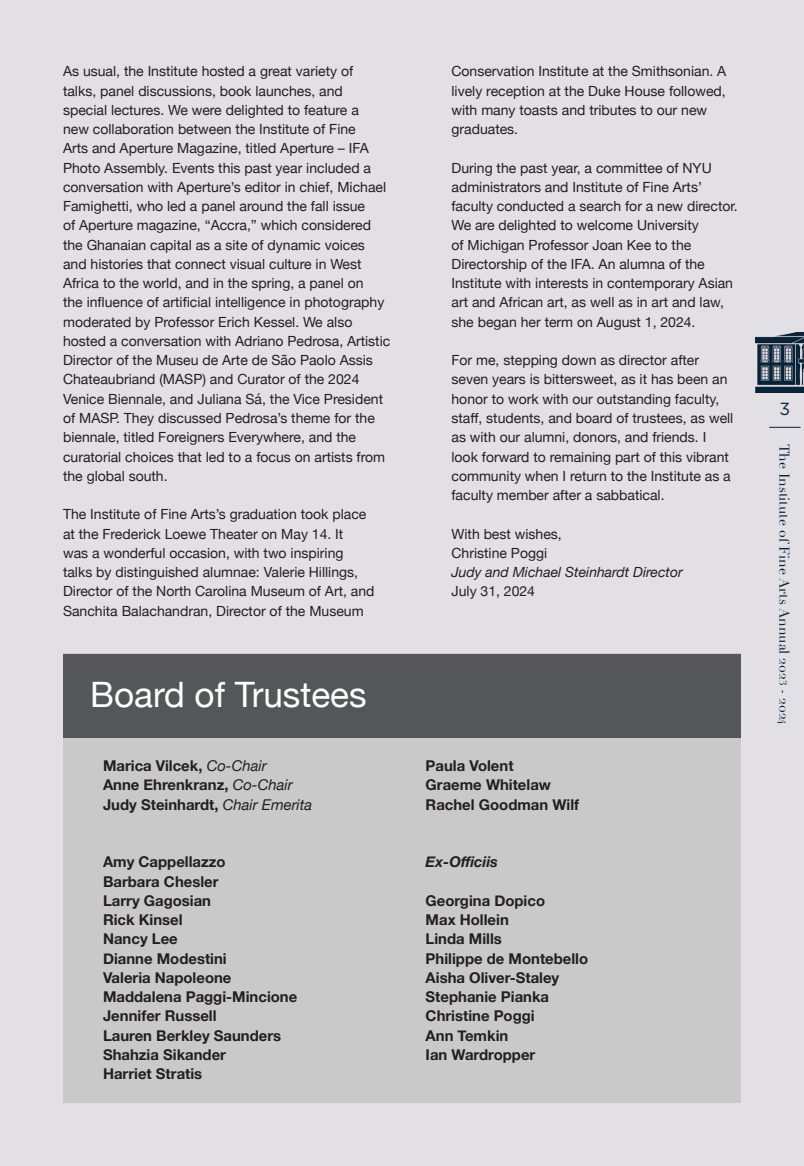
<style>
.page{position:relative;width:804px;height:1166px;background:#fff}
.page>*{position:absolute;margin:0;border:0;box-sizing:border-box;transform-origin:0 0}
.t1{font:35px "Helvetica Neue";color:#fff}
.t2{font:17.5px "Gotham";color:#06263a}
.t3{font:700 14.88px "Helvetica Neue";color:#231f20}
.t4{font:italic 700 14.88px "Helvetica Neue";color:#231f20}
.t5{font:14px/19.2px "Helvetica Neue";color:#231f20}
.t6{font:14px "Didot";color:#06263a}
.t7{font:italic 14px "Helvetica Neue";color:#231f20}
.s1{font-weight:400;font-style:italic}
.s2{font-size:10.5px}
</style>
<div class="page">
<div style="left:0;top:0;width:803px;height:1166px;background:#e2dfe5"></div>
<hr style="left:768px;top:427px;width:32px;height:1px;background:#06263a">
<img style="left:755px;top:332px;width:48px;height:60px">
<div style="left:63px;top:653px;width:677px;height:449px;background:#c9c9c9"></div>
<div style="left:63px;top:653px;width:677px;height:84px;background:#55565a"></div>
<p class="t5" style="left:63px;top:63px;width:328px">As usual, the Institute hosted a great variety of<br>talks, panel discussions, book launches, and special lectures. We were delighted to feature a<br>new collaboration between the Institute of Fine<br>Arts and Aperture Magazine, titled Aperture – IFA Photo Assembly. Events this past year included a conversation with Aperture’s editor in chief, Michael Famighetti, who led a panel around the fall issue<br>of Aperture magazine, “Accra,” which considered the Ghanaian capital as a site of dynamic voices and histories that connect visual culture in West Africa to the world, and in the spring, a panel on<br>the influence of artificial intelligence in photography moderated by Professor Erich Kessel. We also hosted a conversation with Adriano Pedrosa, Artistic Director of the Museu de Arte de São Paolo Assis Chateaubriand (MASP) and Curator of the 2024<br>Venice Biennale, and Juliana Sá, the Vice President of MASP. They discussed Pedrosa’s theme for the biennale, titled Foreigners Everywhere, and the curatorial choices that led to a focus on artists from the global south.</p>
<p class="t5" style="left:63px;top:505px;width:313px">The Institute of Fine Arts’s graduation took place at the Frederick Loewe Theater on May 14. It<br>was a wonderful occasion, with two inspiring talks by distinguished alumnae: Valerie Hillings, Director of the North Carolina Museum of Art, and Sanchita Balachandran, Director of the Museum</p>
<p class="t1" style="left:90px;top:669px;width:278px">Board of Trustees</p>
<p class="t3" style="left:103px;top:754px;width:165px">Marica Vilcek, <span class="s1">Co-Chair</span></p>
<p class="t3" style="left:103px;top:773px;width:191px">Anne Ehrenkranz, <span class="s1">Co-Chair</span></p>
<p class="t3" style="left:103px;top:792px;width:211px">Judy Steinhardt, <span class="s1">Chair Emerita</span></p>
<p class="t3" style="left:103px;top:850px;width:124px">Amy Cappellazzo</p>
<p class="t3" style="left:103px;top:869px;width:117px">Barbara Chesler</p>
<p class="t3" style="left:103px;top:888px;width:109px">Larry Gagosian</p>
<p class="t3" style="left:103px;top:908px;width:81px">Rick Kinsel</p>
<p class="t3" style="left:103px;top:927px;width:76px">Nancy Lee</p>
<p class="t3" style="left:103px;top:946px;width:125px">Dianne Modestini</p>
<p class="t3" style="left:103px;top:965px;width:130px">Valeria Napoleone</p>
<p class="t3" style="left:103px;top:985px;width:196px">Maddalena Paggi-Mincione</p>
<p class="t3" style="left:103px;top:1004px;width:115px">Jennifer Russell</p>
<p class="t3" style="left:103px;top:1023px;width:179px">Lauren Berkley Saunders</p>
<p class="t3" style="left:103px;top:1042px;width:124px">Shahzia Sikander</p>
<p class="t3" style="left:103px;top:1062px;width:101px">Harriet Stratis</p>
<p class="t5" style="left:451px;top:63px;width:276px">Conservation Institute at the Smithsonian. A lively reception at the Duke House followed, with many toasts and tributes to our new graduates.</p>
<p class="t5" style="left:451px;top:159px;width:288px">During the past year, a committee of NYU administrators and Institute of Fine Arts’ faculty conducted a search for a new director.<br>We are delighted to welcome University<br>of Michigan Professor Joan Kee to the Directorship of the IFA. An alumna of the Institute with interests in contemporary Asian art and African art, as well as in art and law, she began her term on August 1, 2024.</p>
<p class="t5" style="left:451px;top:351px;width:283px">For me, stepping down as director after seven years is bittersweet, as it has been an honor to work with our outstanding faculty, staff, students, and board of trustees, as well as with our alumni, donors, and friends. I look forward to remaining part of this vibrant community when I return to the Institute as a faculty member after a sabbatical.</p>
<p class="t5" style="left:451px;top:525px;width:112px">With best wishes,</p>
<p class="t5" style="left:451px;top:544px;width:97px">Christine Poggi</p>
<p class="t7" style="left:451px;top:562px;width:233px">Judy and Michael Steinhardt Director</p>
<p class="t5" style="left:451px;top:582px;width:85px">July 31, 2024</p>
<p class="t3" style="left:425px;top:754px;width:89px">Paula Volent</p>
<p class="t3" style="left:425px;top:773px;width:127px">Graeme Whitelaw</p>
<p class="t3" style="left:425px;top:792px;width:155px">Rachel Goodman Wilf</p>
<p class="t4" style="left:425px;top:850px;width:74px">Ex-Officiis</p>
<p class="t3" style="left:425px;top:888px;width:121px">Georgina Dopico</p>
<p class="t3" style="left:425px;top:908px;width:85px">Max Hollein</p>
<p class="t3" style="left:425px;top:927px;width:78px">Linda Mills</p>
<p class="t3" style="left:425px;top:946px;width:164px">Philippe de Montebello</p>
<p class="t3" style="left:425px;top:965px;width:135px">Aisha Oliver-Staley</p>
<p class="t3" style="left:425px;top:985px;width:125px">Stephanie Pianka</p>
<p class="t3" style="left:425px;top:1004px;width:111px">Christine Poggi</p>
<p class="t3" style="left:425px;top:1023px;width:84px">Ann Temkin</p>
<p class="t3" style="left:425px;top:1042px;width:111px">Ian Wardropper</p>
<p class="t2" style="left:779px;top:397px;width:12px">3</p>
<p class="t6" style="left:792px;top:443px;width:282px;rotate:90deg">The Institute of Fine Arts Annual 202<span class="s2">3</span> - 202<span class="s2">4</span></p>
</div>
